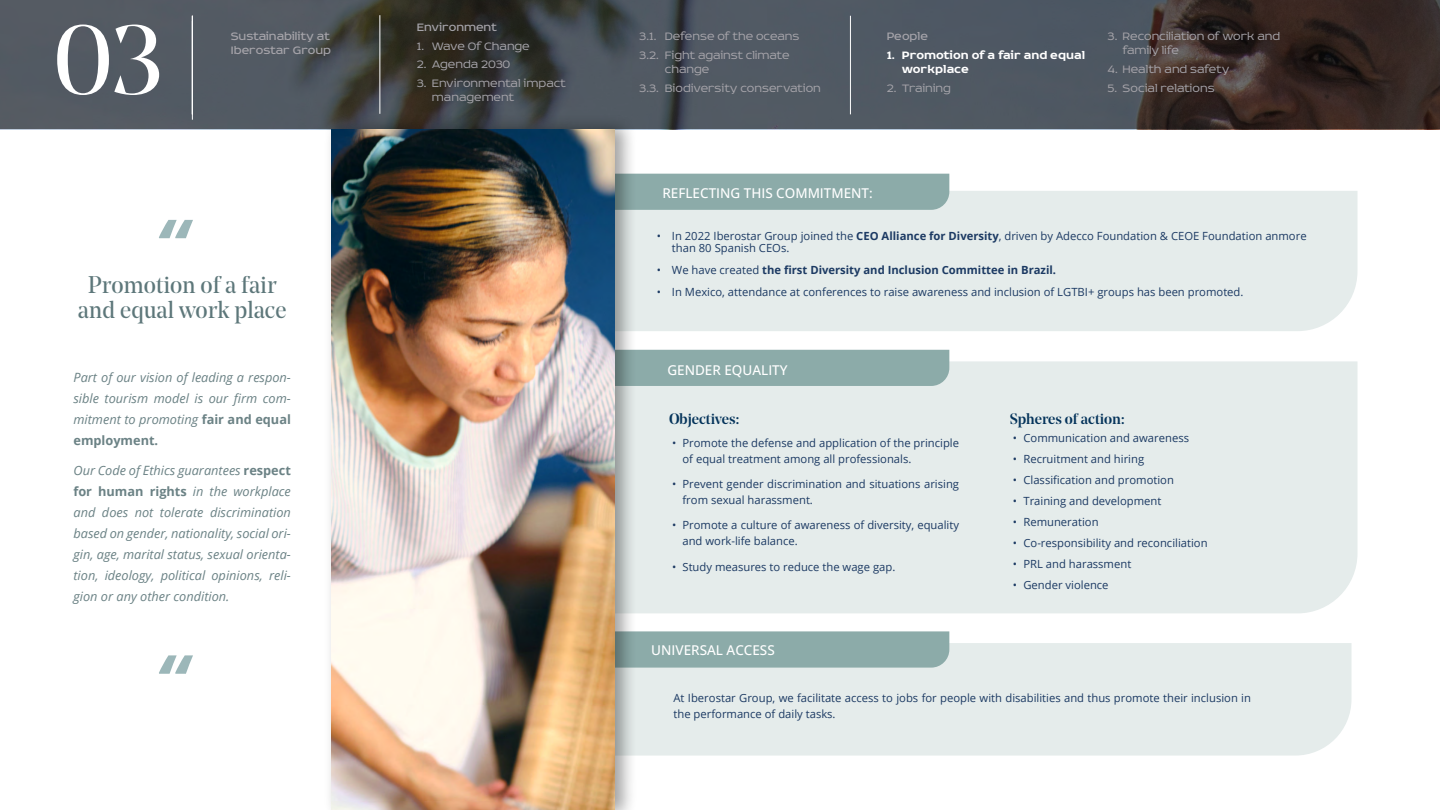
<style>
.page{position:relative;width:1440px;height:810px;background:#fff}
.page>*{position:absolute;margin:0;border:0;box-sizing:border-box;transform-origin:0 0}
.t1{font:97.5px "Noe Display";color:#fff}
.t2{font:italic 700 75px "Open Sans";color:#9cb7b9}
.t3{font:24px/24.8px "Noe Display";color:#5d777a;text-align:center}
.t4{font:500 15px "Noe Display";color:#05345b}
.t5{font:500 13.5px "Open Sans";color:#fff}
.t6{font:italic 12.75px/21px "Open Sans";color:#6b8285;text-align:justify}
.t7{font:300 12.38px/14.2px "Echoes Sans";color:#a6a4aa}
.t8{font:12.38px/14.2px "Echoes Sans";color:#a6a4aa}
.t9{font:700 12.38px/14.2px "Echoes Sans";color:#fff}
.t10{font:300 12.38px "Echoes Sans";letter-spacing:-.02em;color:#a6a4aa}
.t11{font:11.25px/15.8px "Open Sans";color:#1c3a63}
.t12{font:700 11.25px "Open Sans";color:#1c3a63}
.s1{font-weight:700;font-style:normal}
.s2{font-weight:700}
.s3{font-weight:400}
</style>
<div class="page">
<svg style="left:0;top:0;width:1440px;height:129px;background:#46494d"></svg>
<div style="left:637px;top:191px;width:721px;height:140px;background:#e5eceb"></div>
<div style="left:637px;top:174px;width:312px;height:36px;background:#8caba9"></div>
<div style="left:637px;top:643px;width:715px;height:113px;background:#e5eceb"></div>
<div style="left:637px;top:631px;width:312px;height:37px;background:#8caba9"></div>
<div style="left:637px;top:361px;width:721px;height:252px;background:#e5eceb"></div>
<div style="left:637px;top:350px;width:312px;height:36px;background:#8caba9"></div>
<hr style="left:192px;top:21px;width:1px;height:99px;background:#fff">
<hr style="left:192px;top:16px;width:1px;height:98px;background:#fff">
<div style="left:323px;top:114px;width:314px;height:696px;background:#000;opacity:.38"></div>
<img style="left:331px;top:129px;width:284px;height:681px">
<hr style="left:380px;top:15px;width:1px;height:99px;background:#fff">
<hr style="left:850px;top:16px;width:1px;height:98px;background:#fff">
<h1 class="t1" style="left:52px;top:0;width:112px">03</h1>
<p class="t8" style="left:231px;top:29px;width:102px">Sustainability at<br>Iberostar Group</p>
<h2 class="t2" style="left:155px;top:193px;width:34px">“</h2>
<h3 class="t3" style="left:78px;top:272px;width:211px">Promotion of a fair and equal work place</h3>
<p class="t6" style="left:74px;top:366px;width:219px">Part of our vision of leading a respon&shy;sible tourism model is our firm com&shy;mitment to promoting <span class="s1">fair and equal employment.</span></p>
<p class="t6" style="left:74px;top:459px;width:219px">Our Code of Ethics guarantees <span class="s1">respect for human rights</span> in the workplace and does not tolerate discrimination based on gender, nationality, social ori&shy;gin, age, marital status, sexual orienta&shy;tion, ideology, political opinions, reli&shy;gion or any other condition.</p>
<h2 class="t2" style="left:155px;top:629px;width:34px">“</h2>
<p class="t8" style="left:417px;top:20px;width:81px">Environment</p>
<p class="t7" style="left:417px;top:39px;width:114px">1. Wave Of Change</p>
<p class="t7" style="left:417px;top:57px;width:95px">2. Agenda 2030</p>
<p class="t7" style="left:432px;top:76px;width:136px;text-indent:-15px">3. Environmental impact management</p>
<p class="t7" style="left:639px;top:27px;width:162px;line-height:18.8px">3.1. Defense of the oceans<br>3.2. Fight against climate</p>
<p class="t7" style="left:639px;top:60px;width:183px;line-height:18.8px;text-indent:26px">change<br>3.3. Biodiversity conservation</p>
<p class="t8" style="left:887px;top:29px;width:43px">People</p>
<p class="t9" style="left:902px;top:48px;width:185px;text-indent:-15px">1. Promotion of a fair and equal workplace</p>
<p class="t10" style="left:887px;top:81px;width:66px">2. Training</p>
<p class="t7" style="left:1123px;top:29px;width:159px;text-indent:-15px">3. Reconciliation of work and family life</p>
<p class="t7" style="left:1108px;top:62px;width:123px">4. Health and safety</p>
<p class="t7" style="left:1108px;top:81px;width:109px">5. Social relations</p>
<p class="t5" style="left:662px;top:184px;width:212px">REFLECTING THIS COMMITMENT:</p>
<p class="t11" style="left:672px;top:229px;width:636px;line-height:12.8px;text-indent:-15px">• In 2022 Iberostar Group joined the <span class="s2">CEO Alliance for Diversity</span>, driven by Adecco Foundation &amp; CEOE Foundation anmore than 80 Spanish CEOs.</p>
<p class="t12" style="left:657px;top:262px;width:401px"><span class="s3">• We have created</span> the first Diversity and Inclusion Committee in Brazil.</p>
<p class="t11" style="left:657px;top:284px;width:588px">• In Mexico, attendance at conferences to raise awareness and inclusion of LGTBI+ groups has been promoted.</p>
<p class="t5" style="left:667px;top:361px;width:122px">GENDER EQUALITY</p>
<h3 class="t4" style="left:669px;top:410px;width:72px">Objectives:</h3>
<p class="t11" style="left:682px;top:435px;width:278px;text-indent:-10px">• Promote the defense and application of the principle of equal treatment among all professionals.</p>
<p class="t11" style="left:682px;top:476px;width:278px;text-indent:-10px">• Prevent gender discrimination and situations arising from sexual harassment.</p>
<p class="t11" style="left:682px;top:517px;width:278px;text-indent:-10px">• Promote a culture of awareness of diversity, equality and work-life balance.</p>
<p class="t11" style="left:672px;top:558px;width:225px">• Study measures to reduce the wage gap.</p>
<p class="t5" style="left:651px;top:641px;width:125px">UNIVERSAL ACCESS</p>
<h3 class="t4" style="left:1010px;top:410px;width:116px">Spheres of action:</h3>
<p class="t11" style="left:1013px;top:430px;width:178px">• Communication and awareness</p>
<p class="t11" style="left:1013px;top:451px;width:133px">• Recruitment and hiring</p>
<p class="t11" style="left:1013px;top:472px;width:163px">• Classification and promotion</p>
<p class="t11" style="left:1013px;top:493px;width:150px">• Training and development</p>
<p class="t11" style="left:1013px;top:514px;width:87px">• Remuneration</p>
<p class="t11" style="left:1013px;top:535px;width:196px">• Co-responsibility and reconciliation</p>
<p class="t11" style="left:1013px;top:556px;width:120px">• PRL and harassment</p>
<p class="t11" style="left:1013px;top:577px;width:97px">• Gender violence</p>
<p class="t11" style="left:673px;top:690px;width:579px">At Iberostar Group, we facilitate access to jobs for people with disabilities and thus promote their inclusion in the performance of daily tasks.</p>
</div>
